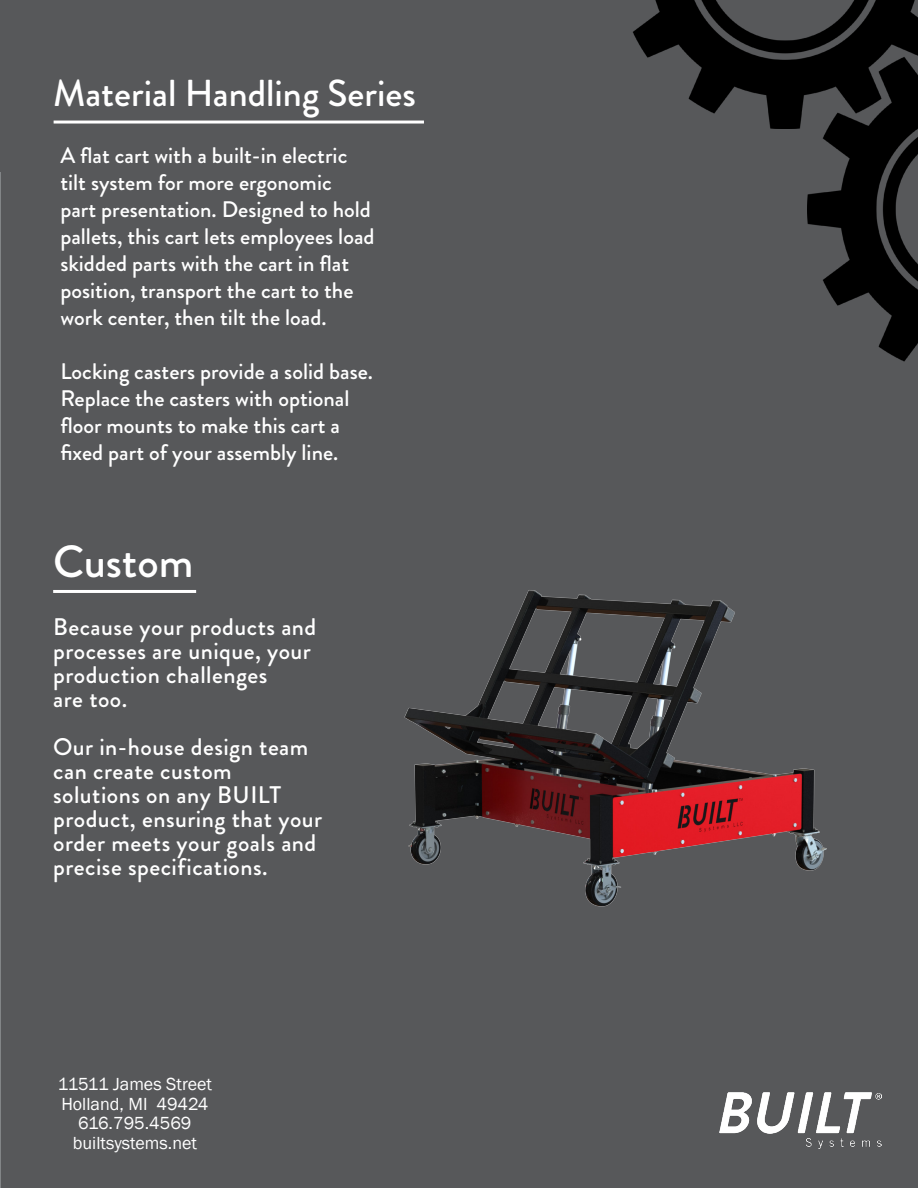
<style>
.page{position:relative;width:918px;height:1188px;background:#57585a}
.page>*{position:absolute;margin:0;border:0;box-sizing:border-box;transform-origin:0 0}
.t1{font:500 45px "Brandon Grotesque";color:#fff}
.t2{font:500 37.5px "Brandon Grotesque";color:#fff}
.t3{font:500 24px/24px "Brandon Grotesque";letter-spacing:.02em;color:#fff}
.t4{font:500 22.5px/27px "Brandon Grotesque";color:#fff}
.t5{font:18px/19.5px "Franklin Gothic";color:#fff;text-align:center}
</style>
<div class="page">
<svg style="left:0;top:0;width:2px;height:172px"></svg>
<img style="left:618px;top:0;width:300px;height:128px">
<img style="left:808px;top:42px;width:110px;height:334px">
<hr style="left:53px;top:590px;width:143px;height:3px;background:#fff">
<img style="left:720px;top:1093px;width:162px;height:56px">
<hr style="left:54px;top:121px;width:370px;height:3px;background:#fff">
<img style="left:357px;top:565px;width:486px;height:355px">
<p class="t2" style="left:53px;top:67px;width:364px">Material Handling Series</p>
<p class="t4" style="left:60px;top:142px;width:316px">A flat cart with a built-in electric tilt system for more ergonomic<br>part presentation. Designed to hold pallets, this cart lets employees load skidded parts with the cart in flat position, transport the cart to the work center, then tilt the load.</p>
<p class="t4" style="left:60px;top:358px;width:314px">Locking casters provide a solid base.<br>Replace the casters with optional floor mounts to make this cart a fixed part of your assembly line.</p>
<h1 class="t1" style="left:53px;top:530px;width:142px">Custom</h1>
<p class="t3" style="left:53px;top:615px;width:265px">Because your products and processes are unique, your production challenges<br>are too.</p>
<p class="t3" style="left:53px;top:735px;width:271px">Our in-house design team can create custom solutions on any BUILT product, ensuring that your order meets your goals and precise specifications.</p>
<p class="t5" style="left:58px;top:1075px;width:156px">11511 James Street<br>Holland, MI 49424<br>616.795.4569 builtsystems.net</p>
</div>
